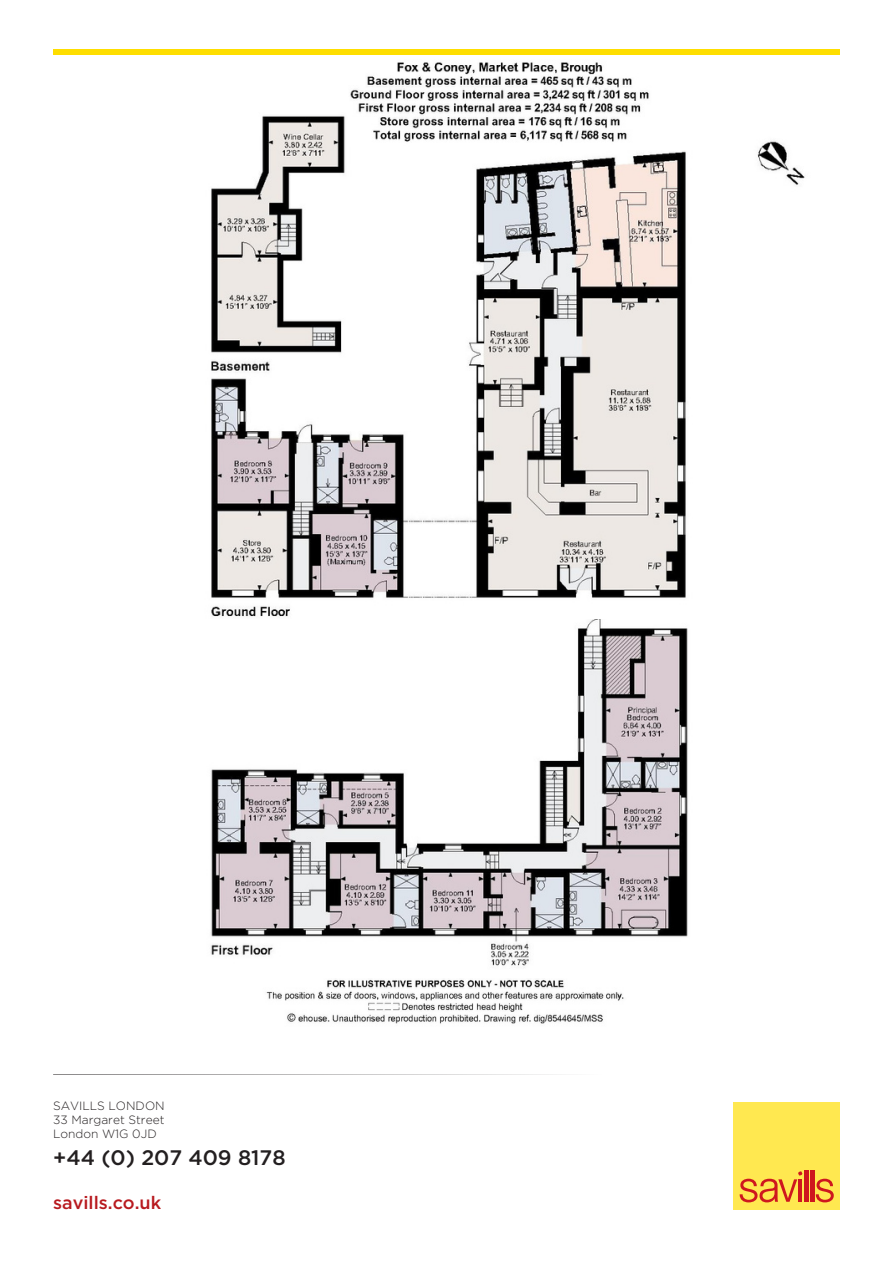
<style>
.page{position:relative;width:893px;height:1264px;background:#fff}
.page>*{position:absolute;margin:0;border:0;box-sizing:border-box;transform-origin:0 0}
.t1{font:500 21px "Gotham";color:#231f20}
.t2{font:500 18px "Gotham";color:#b81a1f}
.t3{font:300 12px/14px "Gotham";color:#231f20;text-align:justify}
</style>
<div class="page">
<img style="left:757px;top:141px;width:48px;height:44px">
<img style="left:211px;top:619px;width:477px;height:347px">
<img style="left:266px;top:979px;width:358px;height:45px">
<img style="left:211px;top:115px;width:475px;height:502px">
<img style="left:348px;top:62px;width:338px;height:84px">
<div style="left:53px;top:49px;width:786px;height:6px;background:#fede00"></div>
<svg style="left:53px;top:1074px;width:504px;height:1px"></svg>
<div style="left:733px;top:1102px;width:106px;height:107px;background:#ffe850"></div>
<svg style="left:739px;top:1171px;width:63px;height:31px"></svg>
<hr style="left:798px;top:1179px;width:3px;height:22px;background:#ce171e">
<hr style="left:804px;top:1170px;width:3px;height:31px;background:#ce171e">
<hr style="left:810px;top:1170px;width:4px;height:31px;background:#ce171e">
<svg style="left:815px;top:1178px;width:18px;height:24px"></svg>
<p class="t3" style="left:53px;top:1099px;width:113px">SAVILLS LONDON 33 Margaret Street London W1G 0JD</p>
<p class="t1" style="left:53px;top:1144px;width:234px">+44 (0) 207 409 8178</p>
<p class="t2" style="left:53px;top:1191px;width:110px">savills.co.uk</p>
</div>
